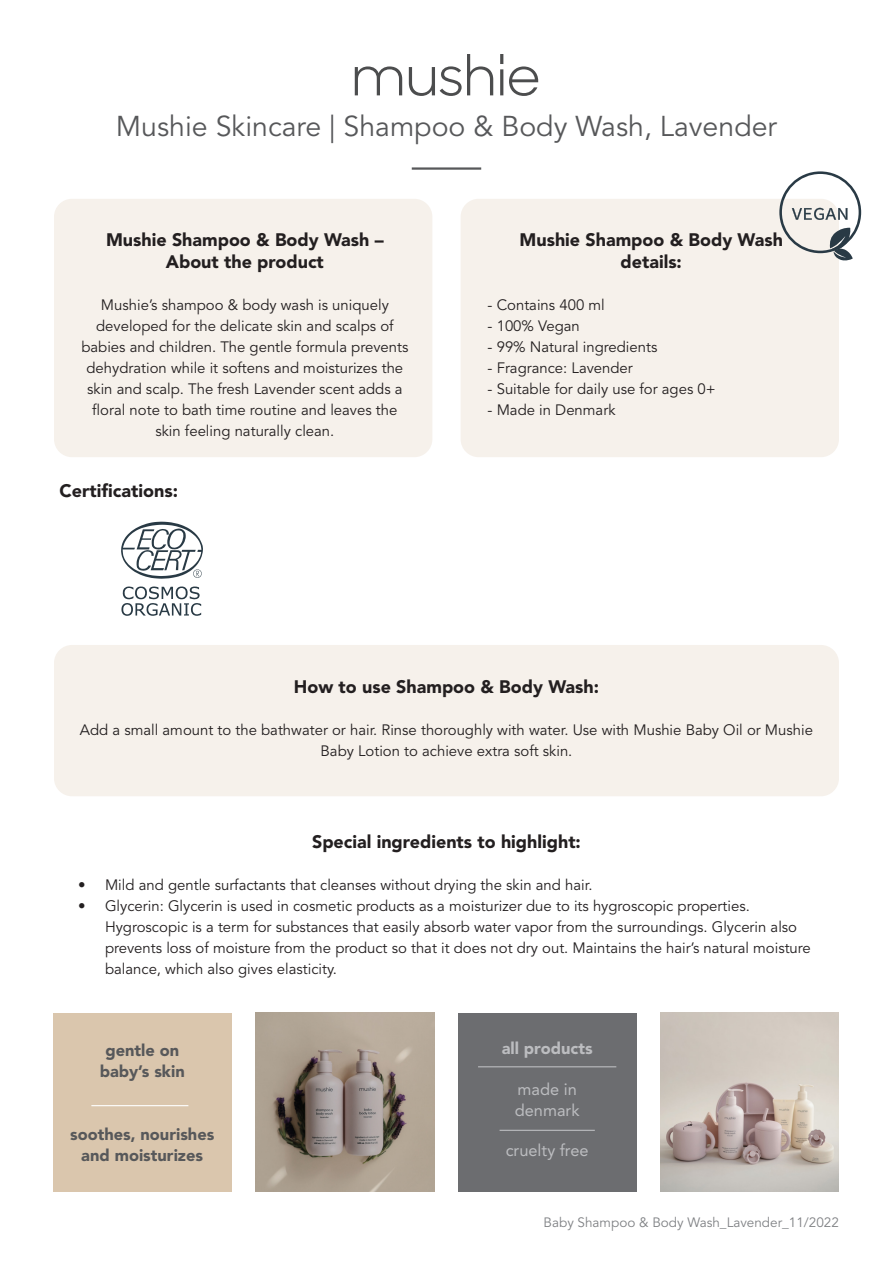
<style>
.page{position:relative;width:893px;height:1263px;background:#fff}
.page>*{position:absolute;margin:0;border:0;box-sizing:border-box;transform-origin:0 0}
.t1{font:28.5px "Avenir LT Std";color:#57585a}
.t2{font:900 18px/21.6px "Avenir LT Std";color:#231f20;text-align:center}
.t3{font:900 16.5px/21px "Avenir LT Std";color:#57585a;text-align:center}
.t4{font:16.5px "Avenir LT Std";color:#bcbdc0}
.t5{font:900 16.5px "Avenir LT Std";color:#bcbdc0}
.t6{font:15px/21px "Avenir LT Std";color:#231f20;text-align:center}
.t7{font:13.5px "Avenir LT Std";color:#808285}
</style>
<div class="page">
<svg style="left:355px;top:66px;width:47px;height:29px"></svg>
<svg style="left:409px;top:54px;width:84px;height:42px"></svg>
<hr style="left:500px;top:69px;width:3px;height:26px;background:#4c4d4e">
<svg style="left:500px;top:54px;width:3px;height:10px"></svg>
<svg style="left:509px;top:66px;width:29px;height:30px"></svg>
<hr style="left:412px;top:167px;width:69px;height:3px;background:#57585a">
<div style="left:461px;top:199px;width:378px;height:258px;background:#f6f1eb;border-radius:18px"></div>
<div style="left:54px;top:199px;width:378px;height:258px;background:#f6f1eb;border-radius:18px"></div>
<svg style="left:121px;top:586px;width:80px;height:30px"></svg>
<svg style="left:121px;top:522px;width:82px;height:57px"></svg>
<div style="left:54px;top:645px;width:785px;height:151px;background:#f6f1eb;border-radius:18px"></div>
<img style="left:255px;top:1013px;width:179px;height:178px">
<img style="left:660px;top:1013px;width:179px;height:178px">
<div style="left:53px;top:1013px;width:179px;height:178px;background:#dac6ad"></div>
<div style="left:458px;top:1013px;width:178px;height:178px;background:#6c6d70"></div>
<hr style="left:91px;top:1105px;width:97px;height:1px;background:#fff">
<hr style="left:478px;top:1066px;width:138px;height:1px;background:#bcbdc0">
<hr style="left:500px;top:1130px;width:95px;height:1px;background:#bcbdc0">
<svg style="left:779px;top:171px;width:82px;height:90px"></svg>
<p class="t1" style="left:116px;top:110px;width:663px">Mushie Skincare | Shampoo &amp; Body Wash, Lavender</p>
<p class="t2" style="left:106px;top:229px;width:279px">Mushie Shampoo &amp; Body Wash –<br>About the product</p>
<p class="t6" style="left:81px;top:295px;width:329px">Mushie’s shampoo &amp; body wash is uniquely developed for the delicate skin and scalps of babies and children. The gentle formula prevents dehydration while it softens and moisturizes the skin and scalp. The fresh Lavender scent adds a floral note to bath time routine and leaves the skin feeling naturally clean.</p>
<p class="t2" style="left:60px;top:480px;width:120px">Certifications:</p>
<p class="t2" style="left:520px;top:229px;width:265px">Mushie Shampoo &amp; Body Wash</p>
<p class="t2" style="left:621px;top:251px;width:63px">details:</p>
<p class="t6" style="left:488px;top:295px;width:119px">- Contains 400 ml</p>
<p class="t6" style="left:488px;top:316px;width:94px">- 100% Vegan</p>
<p class="t6" style="left:488px;top:337px;width:171px">- 99% Natural ingredients</p>
<p class="t6" style="left:488px;top:358px;width:147px">- Fragrance: Lavender</p>
<p class="t6" style="left:488px;top:379px;width:230px">- Suitable for daily use for ages 0+</p>
<p class="t6" style="left:488px;top:400px;width:129px">- Made in Denmark</p>
<p class="t2" style="left:294px;top:676px;width:307px">How to use Shampoo &amp; Body Wash:</p>
<p class="t6" style="left:80px;top:720px;width:734px">Add a small amount to the bathwater or hair. Rinse thoroughly with water. Use with Mushie Baby Oil or Mushie<br>Baby Lotion to achieve extra soft skin.</p>
<p class="t2" style="left:312px;top:831px;width:270px">Special ingredients to highlight:</p>
<p class="t6" style="left:78px;top:875px;width:516px">• Mild and gentle surfactants that cleanses without drying the skin and hair.</p>
<p class="t6" style="left:105px;top:896px;width:707px;text-align:left;text-indent:-27px">• Glycerin: Glycerin is used in cosmetic products as a moisturizer due to its hygroscopic properties.<br>Hygroscopic is a term for substances that easily absorb water vapor from the surroundings. Glycerin also prevents loss of moisture from the product so that it does not dry out. Maintains the hair’s natural moisture balance, which also gives elasticity.</p>
<p class="t3" style="left:105px;top:1039px;width:75px">gentle on</p>
<p class="t3" style="left:100px;top:1060px;width:87px">baby’s skin</p>
<p class="t3" style="left:70px;top:1123px;width:146px">soothes, nourishes and moisturizes</p>
<p class="t5" style="left:502px;top:1038px;width:92px">all products</p>
<p class="t4" style="left:518px;top:1079px;width:61px">made in</p>
<p class="t4" style="left:515px;top:1100px;width:66px">denmark</p>
<p class="t4" style="left:506px;top:1141px;width:84px">cruelty free</p>
<p class="t7" style="left:544px;top:1215px;width:297px">Baby Shampoo &amp; Body Wash_Lavender_11/2022</p>
</div>
